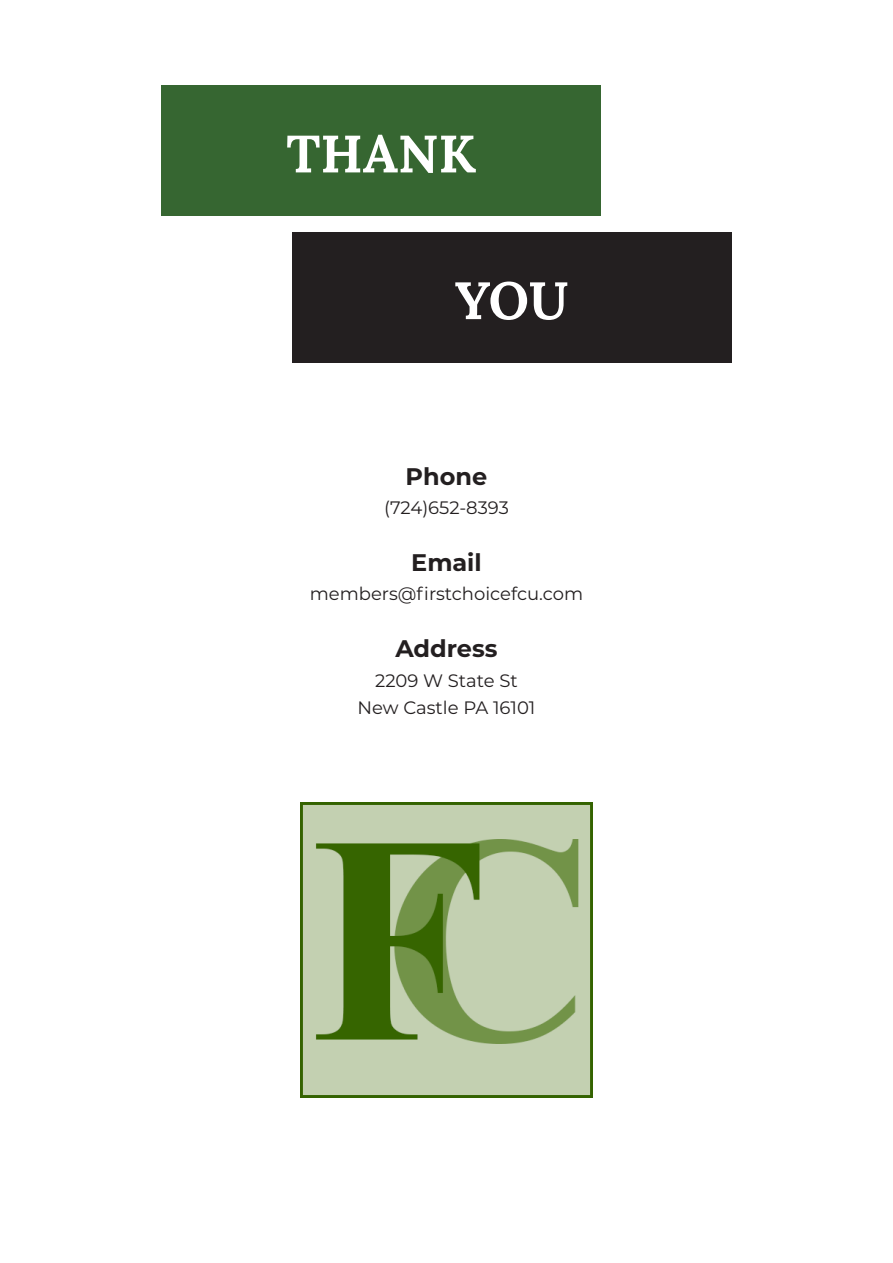
<style>
.page{position:relative;width:893px;height:1263px;background:#fff}
.page>*{position:absolute;margin:0;border:0;box-sizing:border-box;transform-origin:0 0}
.Paragraph_Style_6{font:700 52.5px "Lora";color:#fff}
.Paragraph_Style_12{font:700 24px "Montserrat";color:#231f20}
.Paragraph_Style_10{font:18px "Montserrat";color:#231f20}
</style>
<div class="page">
<img style="left:300px;top:803px;width:293px;height:294px">
<div style="left:162px;top:85px;width:439px;height:131px;background:#366631"></div>
<div style="left:292px;top:232px;width:439px;height:130px;background:#231f20"></div>
<p class="Paragraph_Style_6" style="left:286px;top:109px;width:191px">THANK</p>
<p class="Paragraph_Style_6" style="left:455px;top:256px;width:115px">YOU</p>
<p class="Paragraph_Style_12" style="left:406px;top:459px;width:83px">Phone</p>
<p class="Paragraph_Style_10" style="left:384px;top:495px;width:126px">(724)652-8393</p>
<p class="Paragraph_Style_12" style="left:411px;top:545px;width:72px">Email</p>
<p class="Paragraph_Style_10" style="left:310px;top:582px;width:275px">members@firstchoicefcu.com</p>
<p class="Paragraph_Style_12" style="left:395px;top:631px;width:104px">Address</p>
<p class="Paragraph_Style_10" style="left:375px;top:668px;width:144px">2209 W State St</p>
<p class="Paragraph_Style_10" style="left:358px;top:695px;width:179px">New Castle PA 16101</p>
</div>
